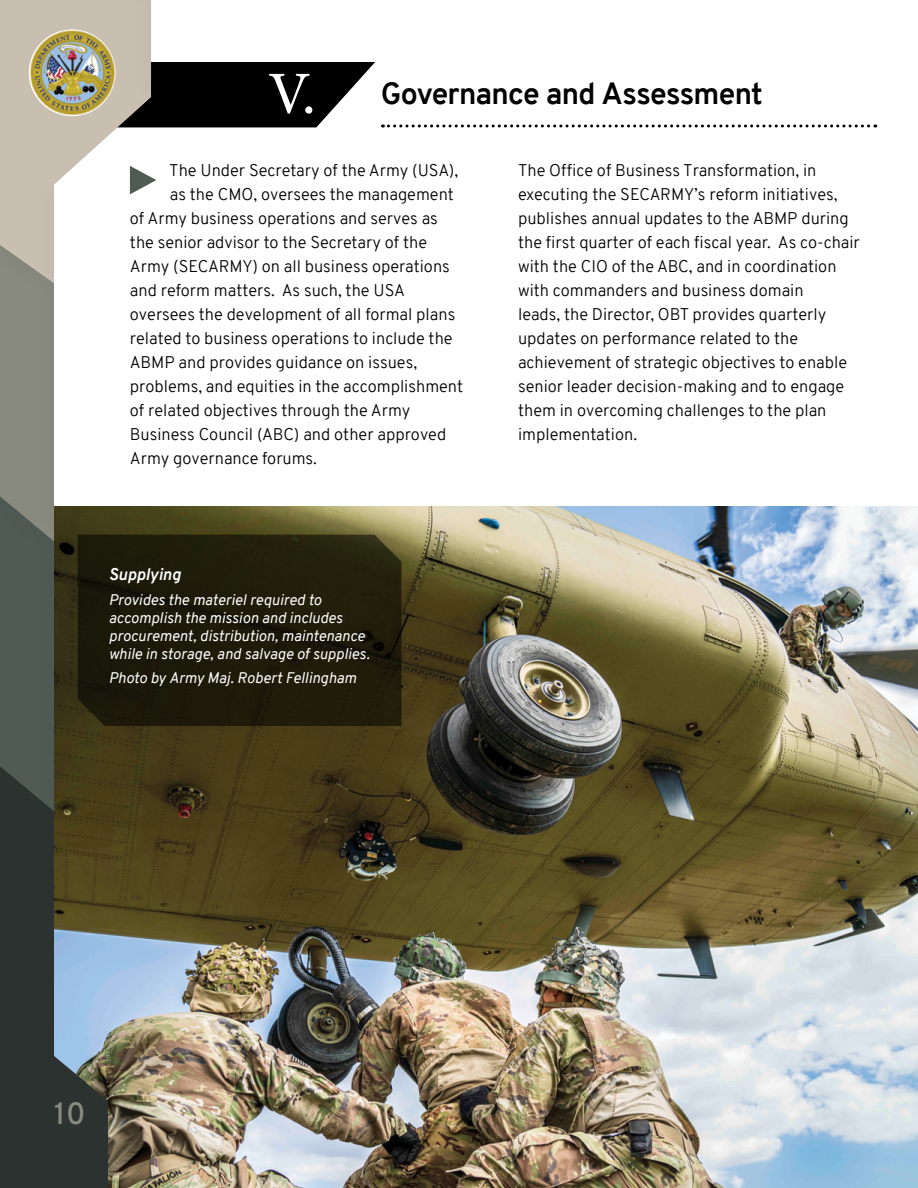
<style>
.page{position:relative;width:918px;height:1188px;background:#fff}
.page>*{position:absolute;margin:0;border:0;box-sizing:border-box;transform-origin:0 0}
.Body{font:500 60px "Minion Pro";color:#fff}
.t1{font:700 30px "Overpass";letter-spacing:-.025em;color:#000}
.t2{font:600 30px "Overpass";color:#888a80}
.Body-2{font:300 16.5px/24px "Overpass";color:#000}
.Caption_Title{font:italic 700 16.5px "Overpass";color:#fff}
.t3{font:italic 15px/18px "Overpass";color:#fff}
</style>
<div class="page">
<img style="left:57px;top:507px;width:861px;height:681px">
<svg style="left:382px;top:124px;width:494px;height:4px"></svg>
<svg style="left:166px;top:62px;width:209px;height:65px;background:#232323"></svg>
<svg style="left:78px;top:535px;width:323px;height:191px;background:#1f1b0a"></svg>
<div style="left:0;top:0;width:166px;height:292px;background:#000;opacity:.5"></div>
<div style="left:0;top:218px;width:57px;height:336px;background:#000;opacity:.37"></div>
<div style="left:0;top:471px;width:57px;height:460px;background:#000;opacity:.37"></div>
<svg style="left:0;top:232px;width:54px;height:507px;background:#72786f"></svg>
<div style="left:0;top:739px;width:111px;height:449px;background:#000;opacity:.37"></div>
<img style="left:21px;top:22px;width:102px;height:102px">
<p class="Body" style="left:268px;top:53px;width:49px">V.</p>
<h2 class="t1" style="left:381px;top:72px;width:383px">Governance and Assessment</h2>
<p class="Body-2" style="left:169px;top:159px;width:291px">The Under Secretary of the Army (USA),</p>
<p class="Body-2" style="left:170px;top:183px;width:286px">as the CMO, oversees the management</p>
<p class="Body-2" style="left:130px;top:207px;width:309px">of Army business operations and serves as</p>
<p class="Body-2" style="left:130px;top:231px;width:299px">the senior advisor to the Secretary of the</p>
<p class="Body-2" style="left:130px;top:255px;width:321px">Army (SECARMY) on all business operations</p>
<p class="Body-2" style="left:130px;top:279px;width:277px">and reform matters. As such, the USA</p>
<p class="Body-2" style="left:130px;top:303px;width:327px">oversees the development of all formal plans</p>
<p class="Body-2" style="left:130px;top:327px;width:324px">related to business operations to include the</p>
<p class="Body-2" style="left:130px;top:351px;width:289px">ABMP and provides guidance on issues,</p>
<p class="Body-2" style="left:130px;top:375px;width:335px">problems, and equities in the accomplishment</p>
<p class="Body-2" style="left:130px;top:399px;width:282px">of related objectives through the Army</p>
<p class="Body-2" style="left:130px;top:423px;width:318px">Business Council (ABC) and other approved</p>
<p class="Body-2" style="left:130px;top:447px;width:189px">Army governance forums.</p>
<p class="Caption_Title" style="left:109px;top:562px;width:73px">Supplying</p>
<p class="t3" style="left:109px;top:591px;width:262px">Provides the materiel required to accomplish the mission and includes procurement, distribution, maintenance while in storage, and salvage of supplies.</p>
<p class="t3" style="left:109px;top:669px;width:249px">Photo by Army Maj. Robert Fellingham</p>
<p class="Body-2" style="left:518px;top:159px;width:343px">The Office of Business Transformation, in executing the SECARMY’s reform initiatives, publishes annual updates to the ABMP during the first quarter of each fiscal year. As co-chair with the CIO of the ABC, and in coordination with commanders and business domain<br>leads, the Director, OBT provides quarterly updates on performance related to the achievement of strategic objectives to enable senior leader decision-making and to engage them in overcoming challenges to the plan implementation.</p>
<h2 class="t2" style="left:54px;top:1092px;width:33px">10</h2>
</div>
